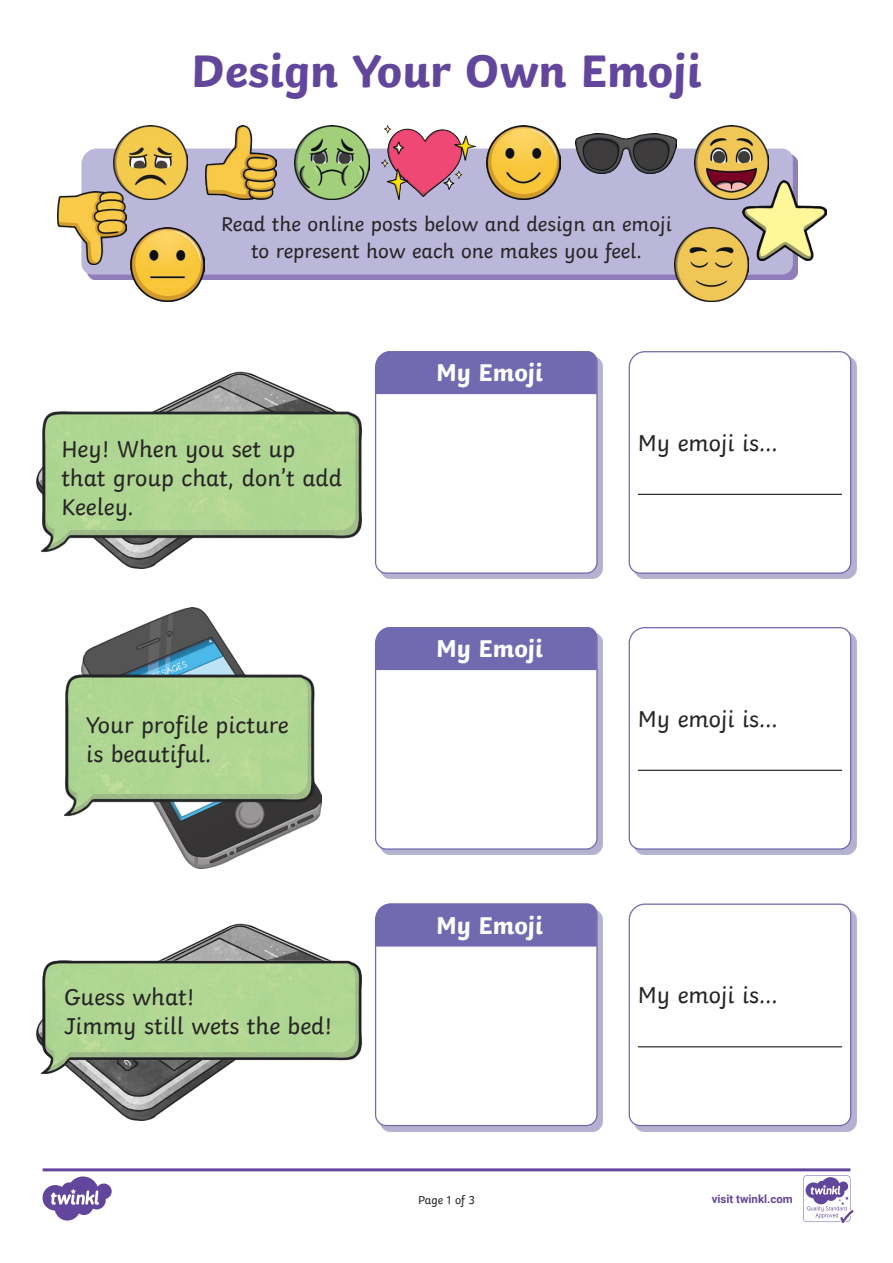
<style>
.page{position:relative;width:893px;height:1263px;background:#fff}
.page>*{position:absolute;margin:0;border:0;box-sizing:border-box;transform-origin:0 0}
.Heading_1{font:700 48px "Twinkl";color:#62469c}
.Heading_2{font:700 25.5px "Twinkl";color:#fff}
.KS2_Body_Copy{font:24px/28.8px "Twinkl";color:#282526}
.KS2_Body_Copy-2{font:21px "Twinkl";color:#282526}
.t1{font:12px "Twinkl";letter-spacing:-.005em;color:#282526}
.t2{font:700 11.4px "Roboto";color:#62469c}
</style>
<div class="page">
<img style="left:36px;top:371px;width:308px;height:197px">
<img style="left:42px;top:412px;width:319px;height:141px">
<div style="left:634px;top:356px;width:222px;height:223px;background:#b4b1d1"></div>
<div style="left:628px;top:351px;width:224px;height:223px;background:#fff"></div>
<hr style="left:638px;top:494px;width:204px;height:1px;background:#282526">
<div style="left:634px;top:632px;width:222px;height:223px;background:#b4b1d1"></div>
<div style="left:628px;top:627px;width:224px;height:223px;background:#fff"></div>
<hr style="left:638px;top:770px;width:204px;height:1px;background:#282526">
<div style="left:634px;top:908px;width:222px;height:223px;background:#b4b1d1"></div>
<div style="left:628px;top:903px;width:224px;height:224px;background:#fff"></div>
<hr style="left:638px;top:1046px;width:204px;height:1px;background:#282526">
<img style="left:81px;top:608px;width:241px;height:261px">
<img style="left:64px;top:674px;width:254px;height:142px">
<img style="left:36px;top:923px;width:294px;height:198px">
<img style="left:42px;top:960px;width:319px;height:113px">
<div style="left:87px;top:154px;width:711px;height:126px;background:#917db9"></div>
<div style="left:81px;top:149px;width:712px;height:126px;background:#bbb7da"></div>
<img style="left:113px;top:125px;width:74px;height:74px">
<img style="left:130px;top:227px;width:74px;height:74px">
<img style="left:57px;top:191px;width:70px;height:73px">
<img style="left:381px;top:125px;width:94px;height:74px">
<img style="left:206px;top:125px;width:70px;height:74px">
<img style="left:295px;top:125px;width:74px;height:74px">
<img style="left:486px;top:125px;width:74px;height:74px">
<img style="left:694px;top:125px;width:74px;height:74px">
<img style="left:675px;top:227px;width:74px;height:74px">
<img style="left:575px;top:134px;width:102px;height:40px">
<img style="left:743px;top:180px;width:83px;height:80px">
<div style="left:380px;top:356px;width:223px;height:223px;background:#b4b1d1"></div>
<div style="left:375px;top:356px;width:223px;height:218px;background:#fff"></div>
<div style="left:376px;top:351px;width:221px;height:43px;background:#726ab0"></div>
<div style="left:380px;top:632px;width:223px;height:223px;background:#b4b1d1"></div>
<div style="left:375px;top:632px;width:223px;height:218px;background:#fff"></div>
<div style="left:376px;top:627px;width:221px;height:43px;background:#726ab0"></div>
<div style="left:380px;top:908px;width:223px;height:223px;background:#b4b1d1"></div>
<div style="left:375px;top:908px;width:223px;height:219px;background:#fff"></div>
<div style="left:376px;top:903px;width:221px;height:43px;background:#726ab0"></div>
<svg style="left:43px;top:1168px;width:810px;height:55px"></svg>
<p class="Heading_1" style="left:191px;top:31px;width:512px">Design Your Own Emoji</p>
<p class="KS2_Body_Copy-2" style="left:221px;top:208px;width:452px">Read the online posts below and design an emoji</p>
<p class="KS2_Body_Copy-2" style="left:251px;top:235px;width:392px">to represent how each one makes you feel.</p>
<p class="KS2_Body_Copy" style="left:468px;top:244px;width:58px">emoji</p>
<p class="KS2_Body_Copy" style="left:61px;top:433px;width:282px">Hey! When you set up that group chat, don’t add<br>Keeley.</p>
<p class="KS2_Body_Copy" style="left:86px;top:709px;width:204px">Your profile picture is beautiful.</p>
<p class="KS2_Body_Copy" style="left:64px;top:980px;width:270px">Guess what!<br>Jimmy still wets the bed!</p>
<p class="Heading_2" style="left:436px;top:351px;width:108px">My Emoji</p>
<p class="Heading_2" style="left:436px;top:627px;width:108px">My Emoji</p>
<p class="Heading_2" style="left:436px;top:904px;width:108px">My Emoji</p>
<p class="KS2_Body_Copy" style="left:638px;top:426px;width:141px">My emoji is…</p>
<p class="KS2_Body_Copy" style="left:638px;top:702px;width:141px">My emoji is…</p>
<p class="KS2_Body_Copy" style="left:638px;top:979px;width:141px">My emoji is…</p>
<p class="t1" style="left:418px;top:1191px;width:58px">Page 1 of 3</p>
<p class="t2" style="left:712px;top:1191px;width:82px">visit twinkl.com</p>
</div>
